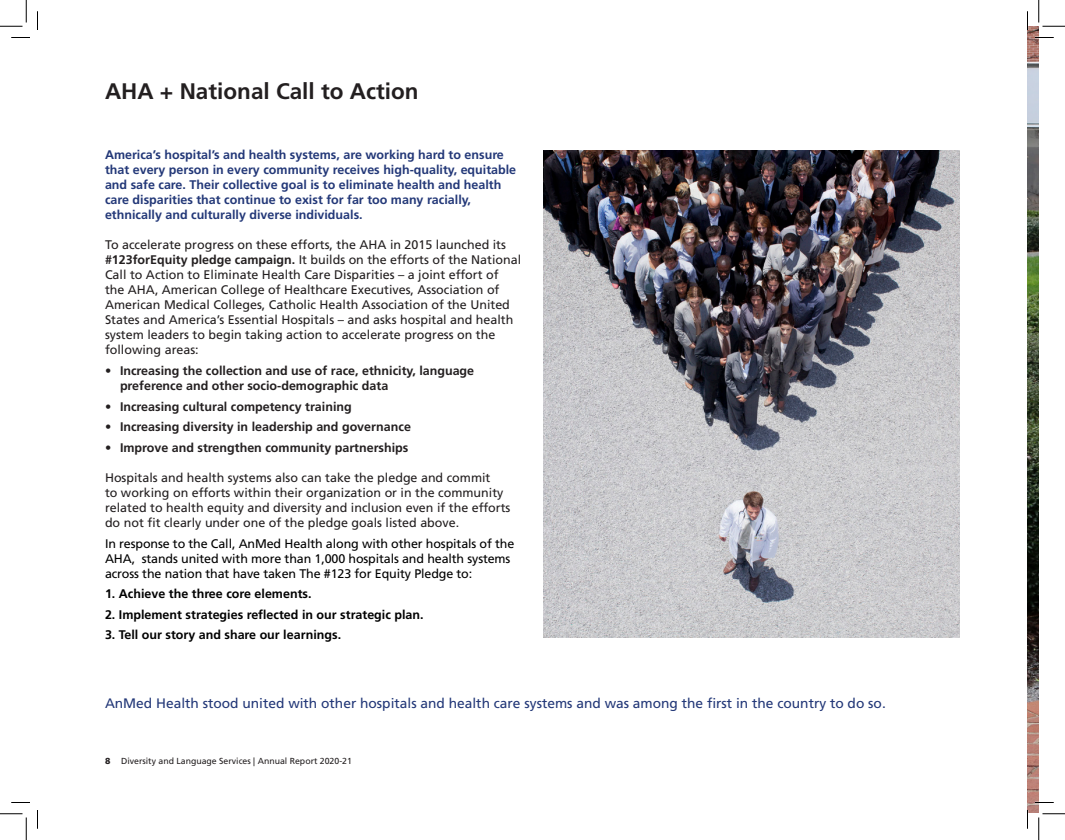
<style>
.page{position:relative;width:1065px;height:840px;background:#fff}
.page>*{position:absolute;margin:0;border:0;box-sizing:border-box;transform-origin:0 0}
.t1{font:700 22.5px "Frutiger LT Std";color:#231f20}
.t2{font:13.75px "Frutiger LT Std";color:#233878}
.t3{font:12.5px/15px "Frutiger LT Std";color:#231f20}
.t4{font:700 12.5px/15px "Frutiger LT Std";color:#233878}
.t5{font:700 12.5px/15px "Frutiger LT Std";color:#231f20}
.t6{font:12.5px/15px "Frutiger LT Std";letter-spacing:-.01em;color:#000}
.t7{font:700 12.5px "Frutiger LT Std";color:#000}
.t8{font:8.75px "Frutiger LT Std";color:#231f20}
.s1{font-weight:700}
.s2{font-weight:900}
</style>
<div class="page">
<img style="left:544px;top:151px;width:416px;height:486px">
<img style="left:1028px;top:26px;width:11px;height:786px">
<svg style="left:11px;top:37px;width:19px;height:1px"></svg>
<svg style="left:1035px;top:37px;width:19px;height:1px"></svg>
<svg style="left:11px;top:802px;width:19px;height:1px"></svg>
<svg style="left:1035px;top:802px;width:19px;height:1px"></svg>
<svg style="left:37px;top:11px;width:1px;height:19px"></svg>
<svg style="left:37px;top:810px;width:1px;height:19px"></svg>
<svg style="left:1027px;top:11px;width:1px;height:19px"></svg>
<svg style="left:1027px;top:810px;width:1px;height:19px"></svg>
<svg style="left:0;top:0;width:27px;height:27px"></svg>
<svg style="left:0;top:814px;width:27px;height:26px"></svg>
<svg style="left:1039px;top:0;width:26px;height:27px"></svg>
<svg style="left:1039px;top:814px;width:26px;height:26px"></svg>
<p class="t1" style="left:105px;top:78px;width:315px">AHA + National Call to Action</p>
<p class="t4" style="left:105px;top:148px;width:413px">America’s hospital’s and health systems, are working hard to ensure that every person in every community receives high-quality, equitable and safe care. Their collective goal is to eliminate health and health care disparities that continue to exist for far too many racially, ethnically and culturally diverse individuals.</p>
<p class="t3" style="left:105px;top:238px;width:418px">To accelerate progress on these efforts, the AHA in 2015 launched its <span class="s1">#123forEquity pledge campaign.</span> It builds on the efforts of the National Call to Action to Eliminate Health Care Disparities – a joint effort of<br>the AHA, American College of Healthcare Executives, Association of American Medical Colleges, Catholic Health Association of the United States and America’s Essential Hospitals – and asks hospital and health system leaders to begin taking action to accelerate progress on the following areas:</p>
<p class="t5" style="left:120px;top:363px;width:356px;text-indent:-15px">• Increasing the collection and use of race, ethnicity, language preference and other socio-demographic data</p>
<p class="t5" style="left:105px;top:399px;width:248px">• Increasing cultural competency training</p>
<p class="t5" style="left:105px;top:419px;width:308px">• Increasing diversity in leadership and governance</p>
<p class="t5" style="left:105px;top:440px;width:305px">• Improve and strengthen community partnerships</p>
<p class="t3" style="left:105px;top:470px;width:407px">Hospitals and health systems also can take the pledge and commit<br>to working on efforts within their organization or in the community related to health equity and diversity and inclusion even if the efforts do not fit clearly under one of the pledge goals listed above.</p>
<p class="t6" style="left:105px;top:536px;width:411px">In response to the Call, AnMed Health along with other hospitals of the<br>AHA, stands united with more than 1,000 hospitals and health systems across the nation that have taken The #123 for Equity Pledge to:</p>
<p class="t7" style="left:105px;top:586px;width:208px">1. Achieve the three core elements.</p>
<p class="t7" style="left:105px;top:607px;width:320px">2. Implement strategies reflected in our strategic plan.</p>
<p class="t7" style="left:105px;top:628px;width:238px">3. Tell our story and share our learnings.</p>
<p class="t2" style="left:105px;top:696px;width:782px">AnMed Health stood united with other hospitals and health care systems and was among the first in the country to do so.</p>
<p class="t8" style="left:105px;top:756px;width:249px"><span class="s2">8</span> Diversity and Language Services | Annual Report 2020-21</p>
</div>
